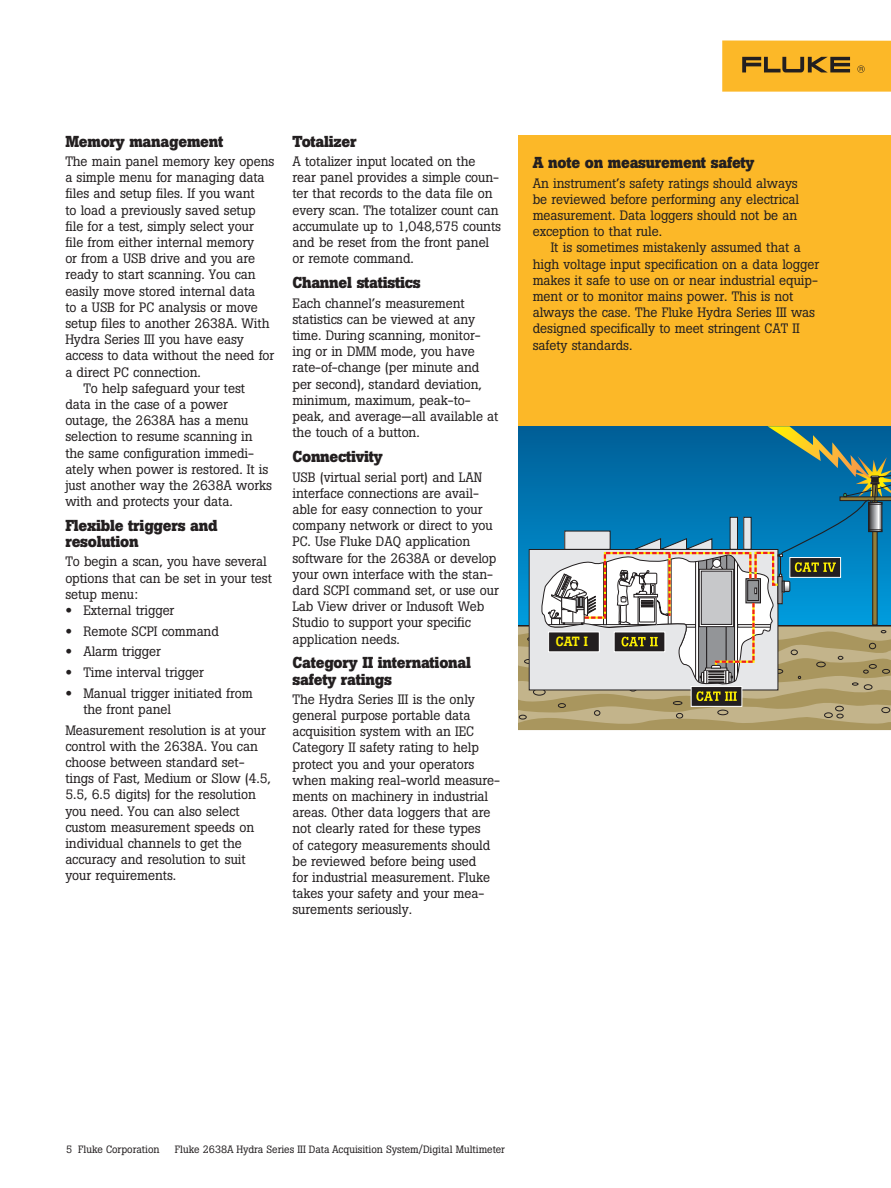
<style>
.page{position:relative;width:891px;height:1188px;background:#fff}
.page>*{position:absolute;margin:0;border:0;box-sizing:border-box;transform-origin:0 0}
.t1{font:700 15.75px/16.2px "Boton Pro";letter-spacing:-.015em;color:#231f20}
.t2{font:13.5px/16.2px "Boton Pro";letter-spacing:-.005em;color:#231f20}
.t3{font:500 13.2px "Boton Pro";color:#fff101}
.t4{font:10.5px "Boton Pro";color:#231f20}
.s1{font-family:"Helvetica Neue LT Std";font-stretch:expanded}
</style>
<div class="page">
<div style="left:722px;top:40px;width:169px;height:52px;background:#fcb828"></div>
<svg style="left:742px;top:57px;width:108px;height:15px"></svg>
<svg style="left:857px;top:65px;width:8px;height:8px"></svg>
<div style="left:518px;top:135px;width:373px;height:424px;background:#fcb828"></div>
<svg style="left:518px;top:426px;width:373px;height:304px;background:#6895a2"></svg>
<p class="t1" style="left:65px;top:133px;width:160px">Memory management</p>
<p class="t2" style="left:65px;top:153px;width:211px">The main panel memory key opens</p>
<p class="t2" style="left:65px;top:169px;width:201px">a simple menu for managing data</p>
<p class="t2" style="left:65px;top:186px;width:191px">files and setup files. If you want</p>
<p class="t2" style="left:65px;top:202px;width:192px">to load a previously saved setup</p>
<p class="t2" style="left:65px;top:218px;width:190px">file for a test, simply select your</p>
<p class="t2" style="left:65px;top:234px;width:190px">file from either internal memory</p>
<p class="t2" style="left:65px;top:250px;width:191px">or from a USB drive and you are</p>
<p class="t2" style="left:65px;top:267px;width:192px">ready to start scanning. You can</p>
<p class="t2" style="left:65px;top:283px;width:191px">easily move stored internal data</p>
<p class="t2" style="left:65px;top:299px;width:194px">to a USB for PC analysis or move</p>
<p class="t2" style="left:65px;top:315px;width:206px">setup files to another 2638A. With</p>
<p class="t2" style="left:65px;top:331px;width:180px">Hydra Series III you have easy</p>
<p class="t2" style="left:65px;top:348px;width:211px">access to data without the need for</p>
<p class="t2" style="left:65px;top:364px;width:137px">a direct PC connection.</p>
<p class="t2" style="left:83px;top:380px;width:163px">To help safeguard your test</p>
<p class="t2" style="left:65px;top:396px;width:164px">data in the case of a power</p>
<p class="t2" style="left:65px;top:412px;width:185px">outage, the 2638A has a menu</p>
<p class="t2" style="left:65px;top:429px;width:189px">selection to resume scanning in</p>
<p class="t2" style="left:65px;top:445px;width:190px">the same configuration immedi-</p>
<p class="t2" style="left:65px;top:461px;width:205px">ately when power is restored. It is</p>
<p class="t2" style="left:65px;top:477px;width:208px">just another way the 2638A works</p>
<p class="t2" style="left:65px;top:493px;width:169px">with and protects your data.</p>
<p class="t1" style="left:65px;top:517px;width:154px">Flexible triggers and resolution</p>
<p class="t2" style="left:65px;top:554px;width:208px">To begin a scan, you have several options that can be set in your test setup menu:</p>
<p class="t2" style="left:65px;top:602px;width:111px"><span class="s1">•</span> External trigger</p>
<p class="t2" style="left:65px;top:623px;width:155px"><span class="s1">•</span> Remote SCPI command</p>
<p class="t2" style="left:65px;top:644px;width:97px"><span class="s1">•</span> Alarm trigger</p>
<p class="t2" style="left:65px;top:664px;width:140px"><span class="s1">•</span> Time interval trigger</p>
<p class="t2" style="left:83px;top:685px;width:171px;text-indent:-18px"><span class="s1">•</span> Manual trigger initiated from the front panel</p>
<p class="t2" style="left:65px;top:722px;width:207px">Measurement resolution is at your control with the 2638A. You can choose between standard set&shy;tings of Fast, Medium or Slow (4.5,<br>5.5, 6.5 digits) for the resolution you need. You can also select custom measurement speeds on individual channels to get the accuracy and resolution to suit your requirements.</p>
<p class="t1" style="left:292px;top:133px;width:66px">Totalizer</p>
<p class="t2" style="left:292px;top:153px;width:210px">A totalizer input located on the rear panel provides a simple coun&shy;ter that records to the data file on every scan. The totalizer count can accumulate up to 1,048,575 counts and be reset from the front panel or remote command.</p>
<p class="t1" style="left:292px;top:275px;width:130px">Channel statistics</p>
<p class="t2" style="left:292px;top:295px;width:207px">Each channel’s measurement statistics can be viewed at any time. During scanning, monitor&shy;ing or in DMM mode, you have rate-of-change (per minute and per second), standard deviation, minimum, maximum, peak-to&shy;peak, and average—all available at the touch of a button.</p>
<p class="t1" style="left:292px;top:449px;width:92px">Connectivity</p>
<p class="t2" style="left:292px;top:469px;width:208px">USB (virtual serial port) and LAN interface connections are avail&shy;able for easy connection to your company network or direct to you<br>PC. Use Fluke DAQ application software for the 2638A or develop your own interface with the stan&shy;dard SCPI command set, or use our<br>Lab View driver or Indusoft Web<br>Studio to support your specific application needs.</p>
<p class="t1" style="left:292px;top:655px;width:180px">Category II international safety ratings</p>
<p class="t2" style="left:292px;top:691px;width:209px">The Hydra Series III is the only general purpose portable data acquisition system with an IEC<br>Category II safety rating to help protect you and your operators when making real-world measure&shy;ments on machinery in industrial areas. Other data loggers that are not clearly rated for these types<br>of category measurements should be reviewed before being used<br>for industrial measurement. Fluke takes your safety and your mea&shy;surements seriously.</p>
<p class="t1" style="left:533px;top:155px;width:223px">A note on measurement safety</p>
<p class="t2" style="left:533px;top:175px;width:268px">An instrument’s safety ratings should always be reviewed before performing any electrical measurement. Data loggers should not be an exception to that rule.</p>
<p class="t2" style="left:533px;top:240px;width:288px;text-indent:18px">It is sometimes mistakenly assumed that a high voltage input specification on a data logger makes it safe to use on or near industrial equip&shy;ment or to monitor mains power. This is not always the case. The Fluke Hydra Series III was designed specifically to meet stringent CAT II safety standards.</p>
<p class="t3" style="left:556px;top:633px;width:34px">CAT I</p>
<p class="t4" style="left:66px;top:1142px;width:95px">5 Fluke Corporation</p>
<p class="t4" style="left:175px;top:1142px;width:331px">Fluke 2638A Hydra Series III Data Acquisition System/Digital Multimeter</p>
</div>
